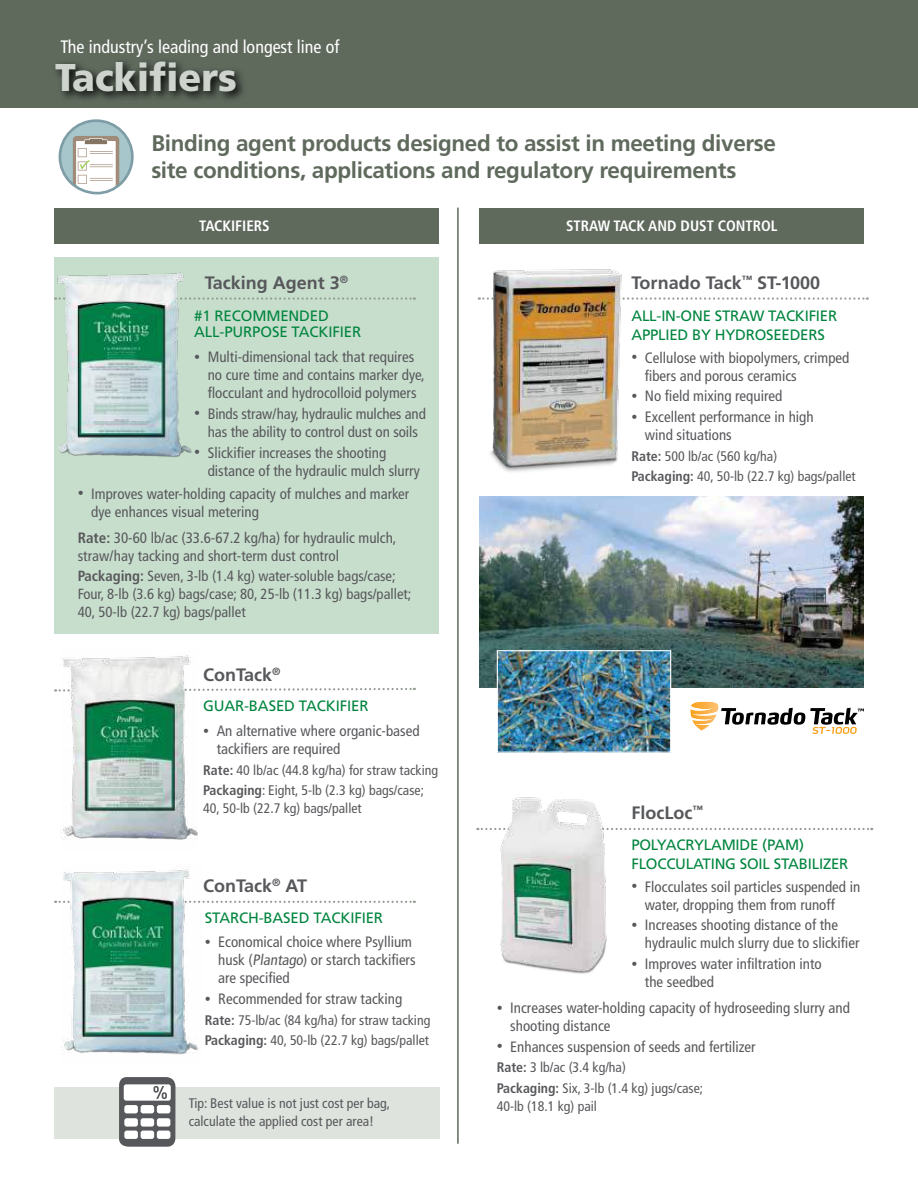
<style>
.page{position:relative;width:918px;height:1188px;background:#fff}
.page>*{position:absolute;margin:0;border:0;box-sizing:border-box;transform-origin:0 0}
.t1{font:900 38.7px "Frutiger";color:#ced4cd}
.t2{font:700 22.5px/27px "Frutiger";letter-spacing:-.015em;color:#5f6a5d}
.t3{font:700 18px "Frutiger";color:#57585b}
.t4{font:condensed 18px "Frutiger";color:#fff}
.t5{font:condensed 15px/18px "Frutiger";color:#57585b}
.t6{font:15px/19.5px "Frutiger";letter-spacing:-.015em;color:#00853e}
.t7{font:700 condensed 15px "Frutiger";color:#fff}
.t8{font:condensed 14.7px/18px "Frutiger";color:#57585b}
.t9{font:condensed 13.8px/20.1px "Frutiger";color:#57585b}
.s1{font-size:12px}
.s2{font-weight:700}
</style>
<div class="page">
<div style="left:54px;top:1087px;width:386px;height:51px;background:#dfe3de"></div>
<div style="left:54px;top:257px;width:384px;height:377px;background:#c8decd"></div>
<div style="left:0;top:0;width:918px;height:108px;background:#5f6a5d"></div>
<div style="left:52px;top:57px;width:196px;height:46px;background:#000;opacity:.96"></div>
<svg style="left:479px;top:297px;width:389px;height:3px"></svg>
<svg style="left:477px;top:828px;width:395px;height:2px"></svg>
<svg style="left:193px;top:297px;width:222px;height:3px"></svg>
<svg style="left:55px;top:687px;width:360px;height:5px"></svg>
<svg style="left:55px;top:901px;width:360px;height:2px"></svg>
<div style="left:54px;top:208px;width:384px;height:36px;background:#5f6a5d"></div>
<div style="left:480px;top:208px;width:384px;height:36px;background:#5f6a5d"></div>
<img style="left:54px;top:272px;width:138px;height:185px">
<img style="left:60px;top:655px;width:138px;height:185px">
<img style="left:62px;top:869px;width:139px;height:186px">
<img style="left:481px;top:269px;width:145px;height:203px">
<img style="left:487px;top:797px;width:133px;height:177px">
<hr style="left:457px;top:208px;width:2px;height:936px;background:#5f6a5d">
<svg style="left:118px;top:1077px;width:58px;height:70px;background:#a2a3a5"></svg>
<img style="left:480px;top:497px;width:384px;height:190px">
<img style="left:499px;top:652px;width:170px;height:99px">
<div style="left:497px;top:650px;width:174px;height:103px;border:1px solid #fff"></div>
<img style="left:690px;top:701px;width:29px;height:30px">
<svg style="left:721px;top:708px;width:143px;height:26px"></svg>
<svg style="left:59px;top:119px;width:75px;height:75px"></svg>
<p class="t4" style="left:60px;top:39px;width:281px">The industry’s leading and longest line of</p>
<h1 class="t1" style="left:55px;top:61px;width:183px">Tackifiers</h1>
<h2 class="t2" style="left:151px;top:132px;width:626px">Binding agent products designed to assist in meeting diverse site conditions, applications and regulatory requirements</h2>
<p class="t7" style="left:199px;top:220px;width:72px">TACKIFIERS</p>
<p class="t7" style="left:566px;top:220px;width:213px">STRAW TACK AND DUST CONTROL</p>
<p class="t3" style="left:205px;top:275px;width:145px">Tacking Agent 3<sup>®</sup></p>
<p class="t6" style="left:194px;top:308px;width:169px;line-height:16.5px">#1 RECOMMENDED<br>ALL-PURPOSE TACKIFIER</p>
<p class="t5" style="left:208px;top:349px;width:219px;text-indent:-14px"><span class="s1">•</span> Multi-dimensional tack that requires no cure time and contains marker dye, flocculant and hydrocolloid polymers</p>
<p class="t5" style="left:194px;top:406px;width:233px;text-align:center"><span class="s1">•</span> Binds straw/hay, hydraulic mulches and has the ability to control dust on soils</p>
<p class="t5" style="left:208px;top:445px;width:214px;text-indent:-14px"><span class="s1">•</span> Slickifier increases the shooting distance of the hydraulic mulch slurry</p>
<p class="t5" style="left:91px;top:486px;width:320px;text-indent:-14px"><span class="s1">•</span> Improves water-holding capacity of mulches and marker dye enhances visual metering</p>
<p class="t5" style="left:78px;top:530px;width:320px"><span class="s2">Rate:</span> 30-60 lb/ac (33.6-67.2 kg/ha) for hydraulic mulch, straw/hay tacking and short-term dust control</p>
<p class="t8" style="left:78px;top:568px;width:335px"><span class="s2">Packaging:</span> Seven, 3-lb (1.4 kg) water-soluble bags/case;<br>Four, 8-lb (3.6 kg) bags/case; 80, 25-lb (11.3 kg) bags/pallet;<br>40, 50-lb (22.7 kg) bags/pallet</p>
<p class="t3" style="left:203px;top:667px;width:79px">ConTack<sup>®</sup></p>
<p class="t6" style="left:203px;top:697px;width:167px">GUAR-BASED TACKIFIER</p>
<p class="t5" style="left:217px;top:723px;width:204px;text-indent:-14px"><span class="s1">•</span> An alternative where organic-based tackifiers are required</p>
<p class="t9" style="left:203px;top:761px;width:236px"><span class="s2">Rate:</span> 40 lb/ac (44.8 kg/ha) for straw tacking<br><span class="s2">Packaging</span>: Eight, 5-lb (2.3 kg) bags/case;</p>
<p class="t9" style="left:203px;top:799px;width:160px">40, 50-lb (22.7 kg) bags/pallet</p>
<p class="t3" style="left:203px;top:878px;width:105px">ConTack<sup>®</sup> AT</p>
<p class="t6" style="left:205px;top:908px;width:180px">STARCH-BASED TACKIFIER</p>
<p class="t5" style="left:218px;top:934px;width:199px;text-indent:-13px"><span class="s1">•</span> Economical choice where Psyllium husk (Plantago) or starch tackifiers are specified</p>
<p class="t5" style="left:205px;top:991px;width:199px"><span class="s1">•</span> Recommended for straw tacking</p>
<p class="t9" style="left:205px;top:1011px;width:227px"><span class="s2">Rate:</span> 75-lb/ac (84 kg/ha) for straw tacking<br><span class="s2">Packaging:</span> 40, 50-lb (22.7 kg) bags/pallet</p>
<p class="t9" style="left:189px;top:1095px;width:203px;line-height:18px">Tip: Best value is not just cost per bag, calculate the applied cost per area!</p>
<p class="t3" style="left:631px;top:275px;width:190px">Tornado Tack<sup>™</sup> ST-1000</p>
<p class="t6" style="left:631px;top:307px;width:207px">ALL-IN-ONE STRAW TACKIFIER<br>APPLIED BY HYDROSEEDERS</p>
<p class="t5" style="left:645px;top:350px;width:206px;text-indent:-14px"><span class="s1">•</span> Cellulose with biopolymers, crimped fibers and porous ceramics</p>
<p class="t5" style="left:631px;top:388px;width:152px"><span class="s1">•</span> No field mixing required</p>
<p class="t5" style="left:645px;top:409px;width:170px;text-indent:-14px"><span class="s1">•</span> Excellent performance in high wind situations</p>
<p class="t9" style="left:631px;top:447px;width:226px"><span class="s2">Rate:</span> 500 lb/ac (560 kg/ha)<br><span class="s2">Packaging:</span> 40, 50-lb (22.7 kg) bags/pallet</p>
<p class="t3" style="left:631px;top:806px;width:73px">FlocLoc<sup>™</sup></p>
<p class="t6" style="left:631px;top:836px;width:219px">POLYACRYLAMIDE (PAM)<br>FLOCCULATING SOIL STABILIZER</p>
<p class="t5" style="left:645px;top:879px;width:217px;text-indent:-14px"><span class="s1">•</span> Flocculates soil particles suspended in water, dropping them from runoff</p>
<p class="t5" style="left:645px;top:917px;width:216px;text-indent:-14px"><span class="s1">•</span> Increases shooting distance of the hydraulic mulch slurry due to slickifier</p>
<p class="t5" style="left:645px;top:956px;width:178px;text-indent:-14px"><span class="s1">•</span> Improves water infiltration into the seedbed</p>
<p class="t5" style="left:510px;top:1000px;width:341px;text-indent:-14px"><span class="s1">•</span> Increases water-holding capacity of hydroseeding slurry and shooting distance</p>
<p class="t5" style="left:497px;top:1039px;width:260px"><span class="s1">•</span> Enhances suspension of seeds and fertilizer</p>
<p class="t9" style="left:497px;top:1059px;width:208px"><span class="s2">Rate:</span> 3 lb/ac (3.4 kg/ha)<br><span class="s2">Packaging:</span> Six, 3-lb (1.4 kg) jugs/case;</p>
<p class="t9" style="left:497px;top:1097px;width:102px">40-lb (18.1 kg) pail</p>
</div>
